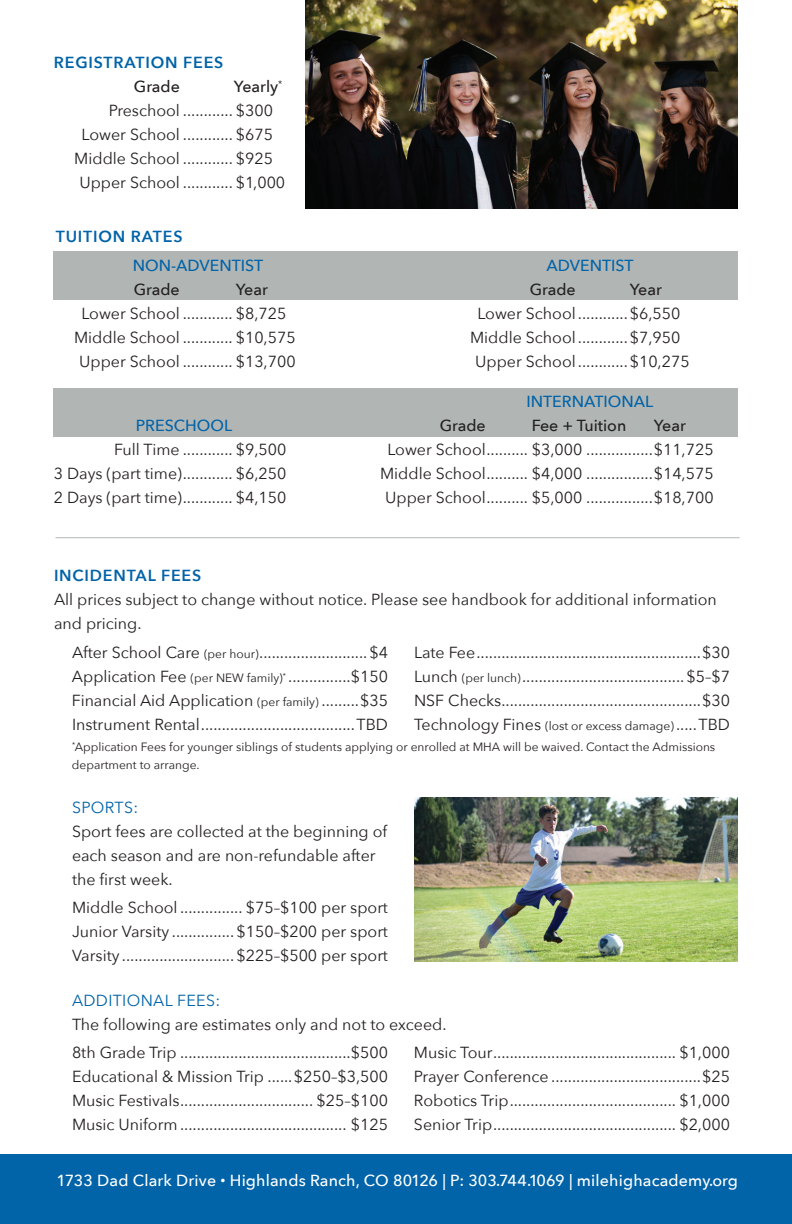
<style>
.page{position:relative;width:792px;height:1224px;background:#fff}
.page>*{position:absolute;margin:0;border:0;box-sizing:border-box;transform-origin:0 0}
.t1{font:16px/24px "Avenir Next";color:#231f20;text-align:justify}
.t2{font:500 16px "Avenir Next";letter-spacing:.01em;color:#fff}
.t3{font:500 16px "Avenir Next";color:#231f20}
.t4{font:500 16px "Avenir Next";color:#0163a8}
.t5{font:600 16px "Avenir Next";letter-spacing:.05em;color:#0163a8}
.t6{font:16px "Avenir Next";letter-spacing:.02em;color:#0163a8}
.t7{font:12px/18px "Avenir Next";color:#231f20}
.s1{font-size:12px}
.s2{font-size:10px}
</style>
<div class="page">
<div style="left:0;top:1155px;width:792px;height:69px;background:#0163a8"></div>
<div style="left:54px;top:251px;width:684px;height:49px;background:#b1b6b5"></div>
<div style="left:54px;top:388px;width:684px;height:49px;background:#b1b6b5"></div>
<hr style="left:56px;top:537px;width:684px;height:1px;background:#b1b6b5">
<img style="left:414px;top:797px;width:324px;height:164px">
<img style="left:305px;top:0;width:433px;height:209px">
<p class="t5" style="left:54px;top:49px;width:171px">REGISTRATION FEES</p>
<p class="t3" style="left:134px;top:73px;width:48px">Grade</p>
<p class="t3" style="left:234px;top:73px;width:50px">Yearly<sup>*</sup></p>
<p class="t1" style="left:109px;top:98px;width:166px">Preschool ............ $300</p>
<p class="t1" style="left:82px;top:122px;width:193px">Lower School ............ $675</p>
<p class="t1" style="left:74px;top:146px;width:200px">Middle School ............ $925</p>
<p class="t1" style="left:79px;top:170px;width:207px">Upper School ............ $1,000</p>
<p class="t5" style="left:56px;top:222px;width:128px">TUITION RATES</p>
<p class="t4" style="left:133px;top:252px;width:132px">NON-ADVENTIST</p>
<p class="t4" style="left:547px;top:252px;width:88px">ADVENTIST</p>
<p class="t3" style="left:134px;top:276px;width:48px">Grade</p>
<p class="t3" style="left:236px;top:276px;width:34px">Year</p>
<p class="t3" style="left:530px;top:276px;width:48px">Grade</p>
<p class="t3" style="left:630px;top:276px;width:34px">Year</p>
<p class="t1" style="left:81px;top:300px;width:206px">Lower School ............ $8,725</p>
<p class="t1" style="left:477px;top:300px;width:204px">Lower School ............$6,550</p>
<p class="t1" style="left:74px;top:324px;width:223px">Middle School ............ $10,575</p>
<p class="t1" style="left:470px;top:324px;width:212px">Middle School ............$7,950</p>
<p class="t1" style="left:79px;top:348px;width:218px">Upper School ............ $13,700</p>
<p class="t1" style="left:475px;top:348px;width:216px">Upper School ............$10,275</p>
<p class="t4" style="left:527px;top:387px;width:128px">INTERNATIONAL</p>
<p class="t4" style="left:136px;top:411px;width:98px">PRESCHOOL</p>
<p class="t3" style="left:440px;top:411px;width:48px">Grade</p>
<p class="t3" style="left:532px;top:411px;width:96px">Fee + Tuition</p>
<p class="t3" style="left:654px;top:411px;width:34px">Year</p>
<p class="t1" style="left:114px;top:436px;width:174px">Full Time ............ $9,500</p>
<p class="t1" style="left:387px;top:436px;width:328px">Lower School.......... $3,000 ................$11,725</p>
<p class="t1" style="left:54px;top:460px;width:234px">3 Days (part time)............ $6,250</p>
<p class="t1" style="left:380px;top:460px;width:335px">Middle School.......... $4,000 ................$14,575</p>
<p class="t1" style="left:54px;top:484px;width:234px">2 Days (part time)............ $4,150</p>
<p class="t1" style="left:385px;top:484px;width:330px">Upper School.......... $5,000 ................$18,700</p>
<p class="t5" style="left:54px;top:561px;width:149px">INCIDENTAL FEES</p>
<p class="t1" style="left:54px;top:587px;width:664px">All prices subject to change without notice. Please see handbook for additional information and pricing.</p>
<p class="t1" style="left:72px;top:640px;width:318px">After School Care <span class="s1">(per hour)</span>..........................$4<br>Application Fee <span class="s1">(per NEW family)</span><sup>*</sup> ...............$150<br>Financial Aid Application <span class="s1">(per family)</span> .........$35<br>Instrument Rental.....................................TBD</p>
<p class="t1" style="left:414px;top:640px;width:318px">Late Fee......................................................$30<br>Lunch <span class="s1">(per lunch)</span>.......................................$5–$7<br>NSF Checks................................................$30<br>Technology Fines <span class="s1">(lost or excess damage)</span> .....TBD</p>
<p class="t7" style="left:72px;top:737px;width:645px"><sup>*</sup> Application Fees for younger siblings of students applying or enrolled at MHA will be waived. Contact the Admissions department to arrange.</p>
<p class="t6" style="left:72px;top:794px;width:68px">SPORTS:</p>
<p class="t1" style="left:72px;top:819px;width:317px;text-align:left">Sport fees are collected at the beginning of each season and are non-refundable after the first week.</p>
<p class="t1" style="left:72px;top:895px;width:317px">Middle School ............... $75–$100 per sport Junior Varsity ............... $150–$200 per sport Varsity ........................... $225–$500 per sport</p>
<p class="t6" style="left:72px;top:986px;width:150px">ADDITIONAL FEES:</p>
<p class="t1" style="left:72px;top:1011px;width:376px">The following are estimates only and not to exceed.</p>
<p class="t1" style="left:72px;top:1040px;width:317px">8th Grade Trip .........................................$500<br>Educational &amp; Mission Trip ......$250–$3,500<br>Music Festivals................................ $25–$100<br>Music Uniform ........................................ $125</p>
<p class="t1" style="left:414px;top:1040px;width:318px">Music Tour............................................ $1,000<br>Prayer Conference ....................................$25<br>Robotics Trip........................................ $1,000<br>Senior Trip............................................ $2,000</p>
<p class="t2" style="left:56px;top:1167px;width:683px">1733 Dad Clark Drive <span class="s2">•</span> Highlands Ranch, CO 80126 | P: 303.744.1069 | milehighacademy.org</p>
</div>
